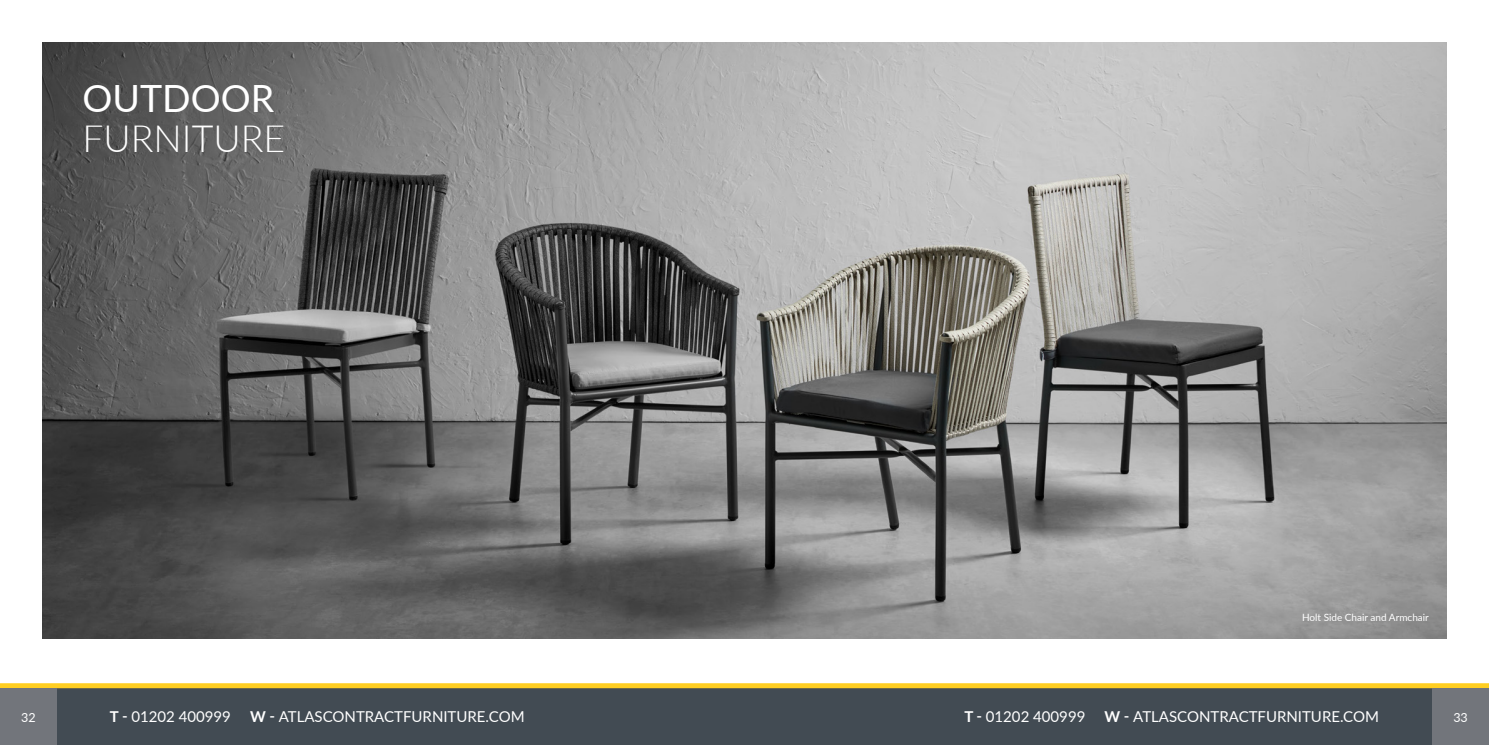
<style>
.page{position:relative;width:1489px;height:745px;background:#fff}
.page>*{position:absolute;margin:0;border:0;box-sizing:border-box;transform-origin:0 0}
.t1{font:300 37.5px "Lato";color:#fff}
.t2{font:37.5px "Lato";color:#fff}
.t3{font:15px "Lato";color:#fff}
.t4{font:12.5px "Lato";color:#fff}
.t5{font:10px "Lato";color:#fff}
.s1{font-weight:700}
</style>
<div class="page">
<div style="left:57px;top:687px;width:1374px;height:57px;background:#424b53"></div>
<svg style="left:0;top:683px;width:1488px;height:4px;background:#ffd02d"></svg>
<div style="left:0;top:687px;width:57px;height:57px;background:#72757b"></div>
<div style="left:1431px;top:687px;width:57px;height:57px;background:#72757b"></div>
<img style="left:43px;top:43px;width:1403px;height:595px">
<h1 class="t2" style="left:82px;top:71px;width:193px">OUTDOOR</h1>
<h1 class="t1" style="left:82px;top:112px;width:204px">FURNITURE</h1>
<p class="t5" style="left:1301px;top:609px;width:128px">Holt Side Chair and Armchair</p>
<p class="t4" style="left:21px;top:707px;width:16px">32</p>
<p class="t3" style="left:110px;top:705px;width:123px"><span class="s1">T -</span> 01202 400999</p>
<p class="t3" style="left:250px;top:705px;width:276px"><span class="s1">W -</span> ATLASCONTRACTFURNITURE.COM</p>
<p class="t3" style="left:964px;top:705px;width:123px"><span class="s1">T -</span> 01202 400999</p>
<p class="t3" style="left:1104px;top:705px;width:276px"><span class="s1">W -</span> ATLASCONTRACTFURNITURE.COM</p>
<p class="t4" style="left:1453px;top:707px;width:16px">33</p>
</div>
